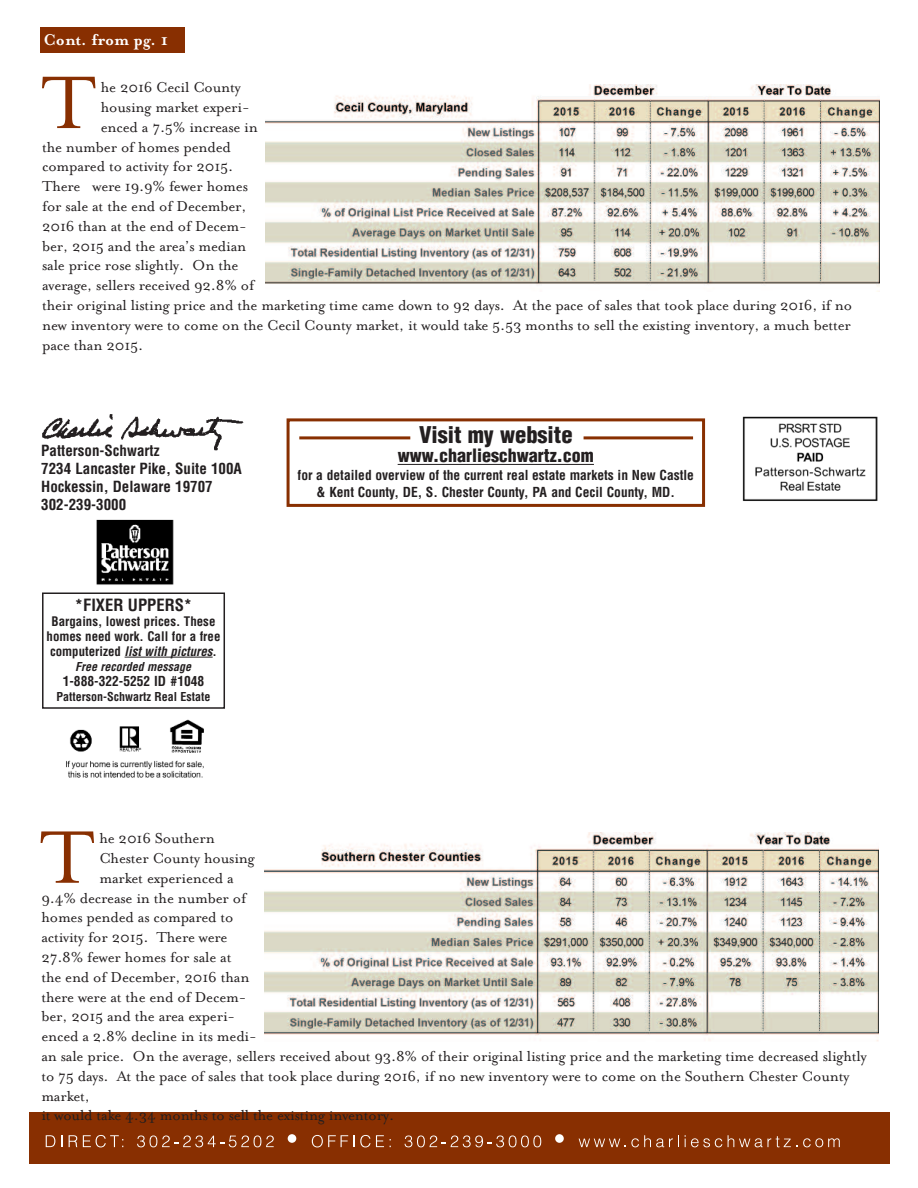
<style>
.page{position:relative;width:918px;height:1188px;background:#fff}
.page>*{position:absolute;margin:0;border:0;box-sizing:border-box;transform-origin:0 0}
.t1{font:85.5px "Mrs Eaves Roman";color:#882f01}
.t2{font:900 condensed 22.5px "Helvetica";color:#231f20}
.t3{font:900 condensed 18px "Helvetica";color:#231f20}
.t4{font:700 18px "Mrs Eaves";color:#fff}
.t5{font:16.5px "Mrs Eaves Roman";letter-spacing:-.01em;color:#231f20}
.t6{font:700 condensed 16.5px "Helvetica";color:#231f20}
.t7{font:700 condensed 15px/18px "Helvetica";color:#231f20}
.t8{font:700 condensed 13.5px/16.2px "Helvetica";color:#231f20;text-align:center}
.t9{font:700 condensed 12.9px/15px "Helvetica";color:#231f20;text-align:center}
.t10{font:700 condensed 12px "Helvetica";color:#231f20}
.t11{font:italic 700 condensed 12px "Helvetica";color:#231f20}
.s1{font-style:italic}
</style>
<div class="page">
<div style="left:42px;top:592px;width:183px;height:117px;border:2px solid #231f20"></div>
<hr style="left:125px;top:657px;width:88px;height:1px;background:#231f20">
<img style="left:742px;top:416px;width:136px;height:85px">
<img style="left:42px;top:415px;width:202px;height:36px">
<img style="left:96px;top:519px;width:78px;height:66px">
<img style="left:66px;top:719px;width:138px;height:59px">
<div style="left:287px;top:418px;width:418px;height:89px;border:3px solid #882f01"></div>
<hr style="left:398px;top:464px;width:196px;height:1px;background:#231f20">
<hr style="left:299px;top:436px;width:111px;height:3px;background:#882f01">
<hr style="left:584px;top:436px;width:109px;height:3px;background:#882f01">
<div style="left:40px;top:27px;width:144px;height:26px;background:#882f01"></div>
<div style="left:29px;top:1112px;width:861px;height:52px;background:#882f01"></div>
<svg style="left:46px;top:1135px;width:9px;height:12px"></svg>
<svg style="left:61px;top:1135px;width:1px;height:12px"></svg>
<svg style="left:69px;top:1135px;width:8px;height:12px"></svg>
<svg style="left:83px;top:1135px;width:40px;height:12px"></svg>
<svg style="left:137px;top:1136px;width:137px;height:11px"></svg>
<div style="left:288px;top:1134px;width:8px;height:9px;background:#fff;border-radius:50%"></div>
<svg style="left:312px;top:1135px;width:72px;height:12px"></svg>
<svg style="left:405px;top:1136px;width:136px;height:11px"></svg>
<div style="left:555px;top:1134px;width:9px;height:9px;background:#fff;border-radius:50%"></div>
<svg style="left:579px;top:1135px;width:100px;height:12px"></svg>
<svg style="left:685px;top:1135px;width:37px;height:12px"></svg>
<svg style="left:728px;top:1135px;width:69px;height:12px"></svg>
<svg style="left:803px;top:1138px;width:37px;height:9px"></svg>
<img style="left:265px;top:84px;width:615px;height:203px">
<img style="left:264px;top:833px;width:614px;height:208px">
<p class="t4" style="left:44px;top:29px;width:126px">Cont. from pg. 1</p>
<p class="t5" style="left:101px;top:77px;width:142px">he 2016 Cecil County</p>
<p class="t5" style="left:101px;top:97px;width:150px">housing market experi-</p>
<p class="t5" style="left:101px;top:117px;width:159px">enced a 7.5% increase in</p>
<p class="t5" style="left:42px;top:136px;width:190px">the number of homes pended</p>
<p class="t5" style="left:42px;top:156px;width:193px">compared to activity for 2015.</p>
<p class="t5" style="left:42px;top:176px;width:207px">There were 19.9% fewer homes</p>
<p class="t5" style="left:42px;top:196px;width:206px">for sale at the end of December,</p>
<p class="t5" style="left:42px;top:216px;width:206px">2016 than at the end of Decem-</p>
<p class="t5" style="left:42px;top:235px;width:206px">ber, 2015 and the area’s median</p>
<p class="t5" style="left:42px;top:255px;width:198px">sale price rose slightly. On the</p>
<p class="t5" style="left:42px;top:275px;width:214px">average, sellers received 92.8% of</p>
<p class="t5" style="left:42px;top:295px;width:812px">their original listing price and the marketing time came down to 92 days. At the pace of sales that took place during 2016, if no</p>
<p class="t5" style="left:42px;top:315px;width:811px">new inventory were to come on the Cecil County market, it would take 5.53 months to sell the existing inventory, a much better</p>
<p class="t5" style="left:42px;top:334px;width:103px">pace than 2015.</p>
<h1 class="t1" style="left:41px;top:49px;width:56px">T</h1>
<p class="t7" style="left:41px;top:443px;width:202px">Patterson-Schwartz<br>7234 Lancaster Pike, Suite 100A<br>Hockessin, Delaware 19707<br>302-239-3000</p>
<p class="t6" style="left:75px;top:598px;width:119px">*FIXER UPPERS*</p>
<p class="t9" style="left:47px;top:615px;width:175px">Bargains, lowest prices. These homes need work. Call for a free computerized <span class="s1">list with pictures</span>.</p>
<p class="t11" style="left:75px;top:662px;width:117px">Free recorded message</p>
<p class="t8" style="left:63px;top:674px;width:143px">1-888-322-5252 ID #1048</p>
<p class="t10" style="left:57px;top:692px;width:155px">Patterson-Schwartz Real Estate</p>
<h2 class="t2" style="left:419px;top:426px;width:155px">Visit my website</h2>
<p class="t3" style="left:398px;top:449px;width:198px">www.charlieschwartz.com</p>
<p class="t8" style="left:298px;top:469px;width:398px">for a detailed overview of the current real estate markets in New Castle &amp; Kent County, DE, S. Chester County, PA and Cecil County, MD.</p>
<h1 class="t1" style="left:40px;top:803px;width:56px">T</h1>
<p class="t5" style="left:99px;top:828px;width:117px">he 2016 Southern</p>
<p class="t5" style="left:99px;top:848px;width:157px">Chester County housing</p>
<p class="t5" style="left:99px;top:867px;width:136px">market experienced a</p>
<p class="t5" style="left:41px;top:887px;width:206px">9.4% decrease in the number of</p>
<p class="t5" style="left:41px;top:907px;width:194px">homes pended as compared to</p>
<p class="t5" style="left:41px;top:927px;width:188px">activity for 2015. There were</p>
<p class="t5" style="left:41px;top:947px;width:192px">27.8% fewer homes for sale at</p>
<p class="t5" style="left:41px;top:966px;width:210px">the end of December, 2016 than</p>
<p class="t5" style="left:41px;top:986px;width:206px">there were at the end of Decem-</p>
<p class="t5" style="left:41px;top:1006px;width:195px">ber, 2015 and the area experi-</p>
<p class="t5" style="left:41px;top:1026px;width:217px">enced a 2.8% decline in its medi-</p>
<p class="t5" style="left:41px;top:1046px;width:827px">an sale price. On the average, sellers received about 93.8% of their original listing price and the marketing time decreased slightly</p>
<p class="t5" style="left:41px;top:1065px;width:810px">to 75 days. At the pace of sales that took place during 2016, if no new inventory were to come on the Southern Chester County</p>
<p class="t5" style="left:41px;top:1085px;width:50px">market,</p>
<p class="t5" style="left:41px;top:1105px;width:354px">it would take 4.34 months to sell the existing inventory.</p>
</div>
